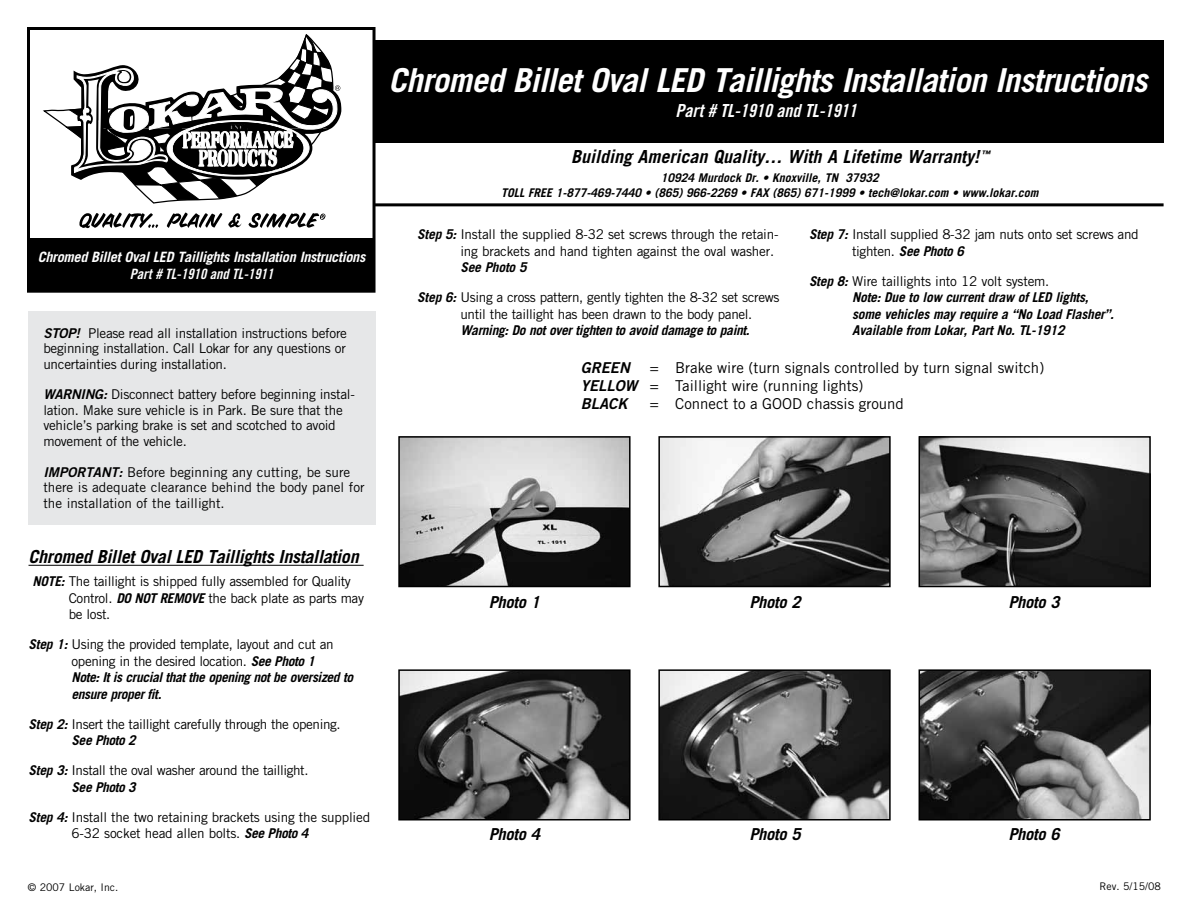
<style>
.page{position:relative;width:1188px;height:918px;background:#fff}
.page>*{position:absolute;margin:0;border:0;box-sizing:border-box;transform-origin:0 0}
.t1{font:italic 700 33px "Trade Gothic";letter-spacing:-.02em;color:#fff}
.t2{font:italic 700 18px "Trade Gothic";letter-spacing:-.015em;color:#000}
.t3{font:18px "Trade Gothic Bold Cond Twenty Obl";color:#fff}
.t4{font:italic 700 16.5px "Trade Gothic";letter-spacing:-.015em;color:#000}
.t5{font:15px/18px "Trade Gothic";color:#000}
.t6{font:italic 15px "Trade Gothic Bold Two";color:#000}
.t7{font:italic 700 14.25px "Trade Gothic";letter-spacing:-.02em;color:#fff}
.t8{font:14.25px "Trade Gothic Bold Cond Twenty Obl";color:#fff}
.t9{font:13.5px/16.5px "Trade Gothic";letter-spacing:-.02em;color:#000}
.t10{font:italic 700 13.5px/16.5px "Trade Gothic";letter-spacing:-.025em;color:#000}
.t11{font:13.5px/15.5px "Trade Gothic";color:#000}
.t12{font:italic 13.5px "Trade Gothic Bold Two";color:#000}
.t13{font:italic 700 12px/14.4px "Trade Gothic";color:#000;text-align:center}
.t14{font:10.5px "Trade Gothic";color:#000}
.t15{font:italic 700 9px "Trade Gothic";color:#000}
.s1{font-weight:700;font-style:italic}
.s2{font-weight:400;font-style:normal}
.s3{font-family:"Trade Gothic Bold Two";font-style:italic}
</style>
<div class="page">
<div style="left:364px;top:41px;width:800px;height:102px;background:#000"></div>
<hr style="left:366px;top:203px;width:798px;height:3px;background:#000">
<div style="left:28px;top:28px;width:346px;height:263px;background:#fff"></div>
<svg style="left:43px;top:109px;width:163px;height:95px"></svg>
<svg style="left:66px;top:34px;width:275px;height:166px"></svg>
<svg style="left:79px;top:212px;width:79px;height:16px"></svg>
<svg style="left:167px;top:212px;width:55px;height:16px"></svg>
<svg style="left:228px;top:213px;width:14px;height:15px"></svg>
<svg style="left:249px;top:212px;width:77px;height:16px"></svg>
<div style="left:27px;top:27px;width:349px;height:266px;border:3px solid #000"></div>
<div style="left:27px;top:238px;width:348px;height:54px;background:#000"></div>
<div style="left:28px;top:311px;width:348px;height:213px;background:#e6e7e8"></div>
<hr style="left:29px;top:565px;width:335px;height:1px;background:#000">
<img style="left:401px;top:439px;width:227px;height:145px">
<div style="left:398px;top:436px;width:233px;height:151px;border:2px solid #000"></div>
<img style="left:661px;top:439px;width:227px;height:145px">
<div style="left:658px;top:436px;width:233px;height:151px;border:2px solid #000"></div>
<img style="left:922px;top:439px;width:226px;height:145px">
<div style="left:919px;top:436px;width:232px;height:151px;border:2px solid #000"></div>
<img style="left:401px;top:672px;width:227px;height:145px">
<div style="left:398px;top:669px;width:233px;height:151px;border:2px solid #000"></div>
<img style="left:661px;top:672px;width:227px;height:145px">
<div style="left:658px;top:669px;width:233px;height:151px;border:2px solid #000"></div>
<img style="left:922px;top:672px;width:226px;height:145px">
<div style="left:919px;top:669px;width:232px;height:151px;border:2px solid #000"></div>
<h1 class="t1" style="left:389px;top:60px;width:760px">Chromed Billet Oval LED Taillights Installation Instructions</h1>
<h2 class="t3" style="left:675px;top:100px;width:183px">Part # TL-1910 and TL-1911</h2>
<h2 class="t2" style="left:571px;top:146px;width:410px">Building American Quality… With A Lifetime Warranty!</h2>
<p class="t15" style="left:981px;top:149px;width:10px">™</p>
<p class="t13" style="left:501px;top:171px;width:539px">10924 Murdock Dr. • Knoxville, TN 37932<br>TOLL FREE 1-877-469-7440 • (865) 966-2269 • FAX (865) 671-1999 • tech@lokar.com • www.lokar.com</p>
<p class="t9" style="left:852px;top:226px;width:288px;text-indent:-43px"><span class="s1">Step 7:</span> Install supplied 8-32 jam nuts onto set screws and tighten. <span class="s1">See Photo 6</span></p>
<p class="t10" style="left:852px;top:273px;width:263px;text-indent:-43px">Step 8: <span class="s2">Wire taillights into 12 volt system.<br></span>Note: Due to low current draw of LED lights, some vehicles may require a “No Load Flasher”.<br>Available from Lokar, Part No. TL-1912</p>
<p class="t9" style="left:460px;top:226px;width:320px;text-indent:-43px"><span class="s1">Step 5:</span> Install the supplied 8-32 set screws through the retain&shy;ing brackets and hand tighten against the oval washer.</p>
<p class="t10" style="left:460px;top:259px;width:68px">See Photo 5</p>
<p class="t9" style="left:460px;top:289px;width:321px;text-indent:-43px"><span class="s1">Step 6:</span> Using a cross pattern, gently tighten the 8-32 set screws until the taillight has been drawn to the body panel.</p>
<p class="t7" style="left:38px;top:248px;width:329px">Chromed Billet Oval LED Taillights Installation Instructions</p>
<p class="t8" style="left:130px;top:265px;width:145px">Part # TL-1910 and TL-1911</p>
<p class="t12" style="left:43px;top:324px;width:38px">Stop!</p>
<p class="t10" style="left:460px;top:322px;width:291px">Warning: Do not over tighten to avoid damage to paint.</p>
<p class="t9" style="left:43px;top:325px;width:305px;line-height:15.5px;text-align:justify;text-indent:45px">Please read all installation instructions before beginning installation. Call Lokar for any questions or uncertainties during installation.</p>
<p class="t9" style="left:43px;top:387px;width:313px;line-height:15.5px"><span class="s3">WARNING:</span> Disconnect battery before beginning instal&shy;lation. Make sure vehicle is in Park. Be sure that the vehicle’s parking brake is set and scotched to avoid movement of the vehicle.</p>
<p class="t11" style="left:43px;top:464px;width:323px"><span class="s3">IMPORTANT:</span> Before beginning any cutting, be sure there is adequate clearance behind the body panel for the installation of the taillight.</p>
<h2 class="t2" style="left:29px;top:546px;width:332px">Chromed Billet Oval LED Taillights Installation</h2>
<p class="t9" style="left:69px;top:573px;width:297px;text-indent:-36px"><span class="s1">NOTE:</span> The taillight is shipped fully assembled for Quality<br>Control. <span class="s1">Do Not Remove</span> the back plate as parts may be lost.</p>
<p class="t10" style="left:72px;top:636px;width:283px;text-indent:-43px">Step 1: <span class="s2">Using the provided template, layout and cut an opening in the desired location.</span> See Photo 1<br>Note: It is crucial that the opening not be oversized to ensure proper fit.</p>
<p class="t9" style="left:72px;top:715px;width:271px;text-indent:-43px"><span class="s1">Step 2:</span> Insert the taillight carefully through the opening.<br><span class="s1">See Photo 2</span></p>
<p class="t9" style="left:72px;top:762px;width:238px;text-indent:-43px"><span class="s1">Step 3:</span> Install the oval washer around the taillight.<br><span class="s1">See Photo 3</span></p>
<p class="t9" style="left:72px;top:808px;width:300px;text-indent:-43px"><span class="s1">Step 4:</span> Install the two retaining brackets using the supplied<br>6-32 socket head allen bolts. <span class="s1">See Photo 4</span></p>
<p class="t6" style="left:581px;top:358px;width:51px">GREEN</p>
<p class="t5" style="left:581px;top:359px;width:465px;text-indent:69px">= Brake wire (turn signals controlled by turn signal switch)<br><span class="s3">YELLOW</span> = Taillight wire (running lights)</p>
<p class="t6" style="left:581px;top:394px;width:48px">BLACK</p>
<p class="t5" style="left:650px;top:395px;width:256px">= Connect to a GOOD chassis ground</p>
<p class="t4" style="left:489px;top:592px;width:53px">Photo 1</p>
<p class="t4" style="left:749px;top:592px;width:53px">Photo 2</p>
<p class="t4" style="left:1008px;top:592px;width:53px">Photo 3</p>
<p class="t4" style="left:489px;top:824px;width:53px">Photo 4</p>
<p class="t4" style="left:749px;top:824px;width:53px">Photo 5</p>
<p class="t4" style="left:1008px;top:824px;width:53px">Photo 6</p>
<p class="t14" style="left:28px;top:881px;width:92px">© 2007 Lokar, Inc.</p>
<p class="t14" style="left:1099px;top:880px;width:63px">Rev. 5/15/08</p>
</div>
